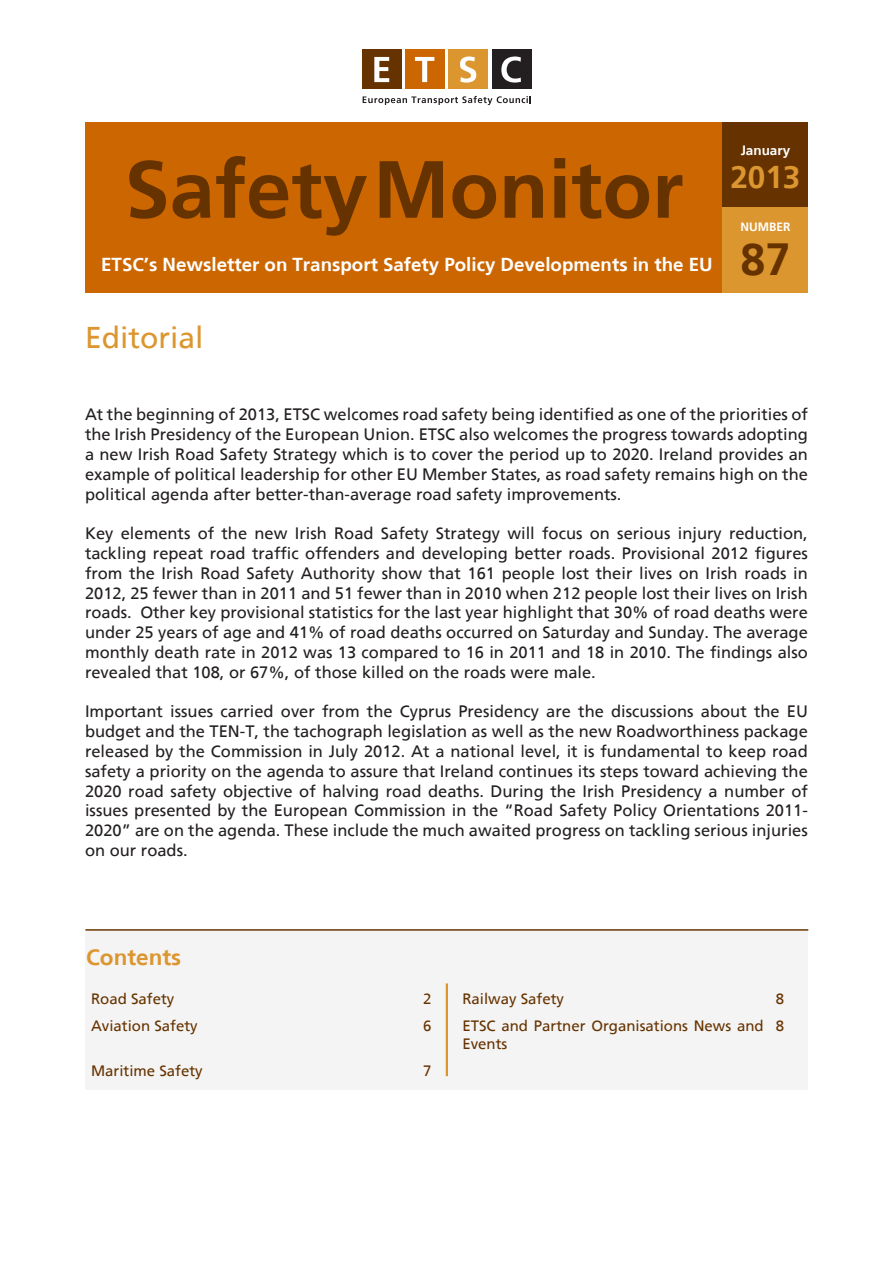
<style>
.page{position:relative;width:893px;height:1263px;background:#fff}
.page>*{position:absolute;margin:0;border:0;box-sizing:border-box;transform-origin:0 0}
.t1{font:700 81px "Frutiger";color:#630}
.t2{font:700 45px "Frutiger";color:#630}
.t3{font:700 31.5px "Frutiger";color:#dc9630}
.t4{font:30px "Frutiger";color:#dc9630}
.t5{font:700 22.5px "Frutiger";color:#dc9630}
.t6{font:700 18.75px "Frutiger";color:#fff}
.newsletter_text{font:16.5px/19.8px "Frutiger";color:#231f20;text-align:justify}
.t7{font:15px/18px "Frutiger";color:#630}
.t8{font:700 13.5px "Frutiger";color:#fff}
.t9{font:700 12px "Frutiger";color:#fff}
</style>
<div class="page">
<div style="left:362px;top:50px;width:40px;height:39px;background:#630"></div>
<svg style="left:374px;top:57px;width:15px;height:25px"></svg>
<div style="left:405px;top:50px;width:40px;height:39px;background:#c60"></div>
<svg style="left:415px;top:57px;width:19px;height:25px"></svg>
<div style="left:449px;top:50px;width:39px;height:39px;background:#dc9630"></div>
<svg style="left:460px;top:57px;width:16px;height:26px"></svg>
<div style="left:492px;top:50px;width:39px;height:39px;background:#231f20"></div>
<svg style="left:501px;top:57px;width:20px;height:26px"></svg>
<svg style="left:363px;top:96px;width:168px;height:9px"></svg>
<div style="left:85px;top:122px;width:723px;height:170px;background:#c60"></div>
<div style="left:723px;top:122px;width:85px;height:85px;background:#630"></div>
<div style="left:723px;top:207px;width:85px;height:85px;background:#dc9630"></div>
<div style="left:85px;top:931px;width:723px;height:159px;background:#f4f4f4"></div>
<hr style="left:85px;top:929px;width:723px;height:2px;background:#630">
<hr style="left:446px;top:983px;width:2px;height:93px;background:#dc9630">
<p class="t1" style="left:125px;top:142px;width:560px">Safety Monitor</p>
<p class="t6" style="left:101px;top:253px;width:613px">ETSC’s Newsletter on Transport Safety Policy Developments in the EU</p>
<p class="t4" style="left:85px;top:320px;width:120px">Editorial</p>
<p class="t8" style="left:741px;top:142px;width:51px">January</p>
<p class="t3" style="left:730px;top:159px;width:72px">2013</p>
<p class="t9" style="left:740px;top:219px;width:51px">NUMBER</p>
<p class="t2" style="left:740px;top:233px;width:52px">87</p>
<p class="newsletter_text" style="left:85px;top:405px;width:724px">At the beginning of 2013, ETSC welcomes road safety being identified as one of the priorities of the Irish Presidency of the European Union. ETSC also welcomes the progress towards adopting a new Irish Road Safety Strategy which is to cover the period up to 2020. Ireland provides an example of political leadership for other EU Member States, as road safety remains high on the political agenda after better-than-average road safety improvements.</p>
<p class="newsletter_text" style="left:85px;top:523px;width:724px">Key elements of the new Irish Road Safety Strategy will focus on serious injury reduction, tackling repeat road traffic offenders and developing better roads. Provisional 2012 figures from the Irish Road Safety Authority show that 161 people lost their lives on Irish roads in 2012, 25 fewer than in 2011 and 51 fewer than in 2010 when 212 people lost their lives on Irish roads. Other key provisional statistics for the last year highlight that 30% of road deaths were under 25 years of age and 41% of road deaths occurred on Saturday and Sunday. The average monthly death rate in 2012 was 13 compared to 16 in 2011 and 18 in 2010. The findings also revealed that 108, or 67%, of those killed on the roads were male.</p>
<p class="newsletter_text" style="left:85px;top:702px;width:724px">Important issues carried over from the Cyprus Presidency are the discussions about the EU budget and the TEN-T, the tachograph legislation as well as the new Roadworthiness package released by the Commission in July 2012. At a national level, it is fundamental to keep road safety a priority on the agenda to assure that Ireland continues its steps toward achieving the 2020 road safety objective of halving road deaths. During the Irish Presidency a number of issues presented by the European Commission in the “Road Safety Policy Orientations 2011- 2020” are on the agenda. These include the much awaited progress on tackling serious injuries on our roads.</p>
<p class="t5" style="left:86px;top:944px;width:96px">Contents</p>
<p class="t7" style="left:91px;top:990px;width:85px">Road Safety</p>
<p class="t7" style="left:423px;top:990px;width:10px">2</p>
<p class="t7" style="left:462px;top:990px;width:103px">Railway Safety</p>
<p class="t7" style="left:776px;top:990px;width:10px">8</p>
<p class="t7" style="left:91px;top:1017px;width:108px">Aviation Safety</p>
<p class="t7" style="left:423px;top:1017px;width:10px">6</p>
<p class="t7" style="left:462px;top:1017px;width:303px">ETSC and Partner Organisations News and<br>Events</p>
<p class="t7" style="left:776px;top:1017px;width:10px">8</p>
<p class="t7" style="left:91px;top:1062px;width:113px">Maritime Safety</p>
<p class="t7" style="left:423px;top:1062px;width:10px">7</p>
</div>
